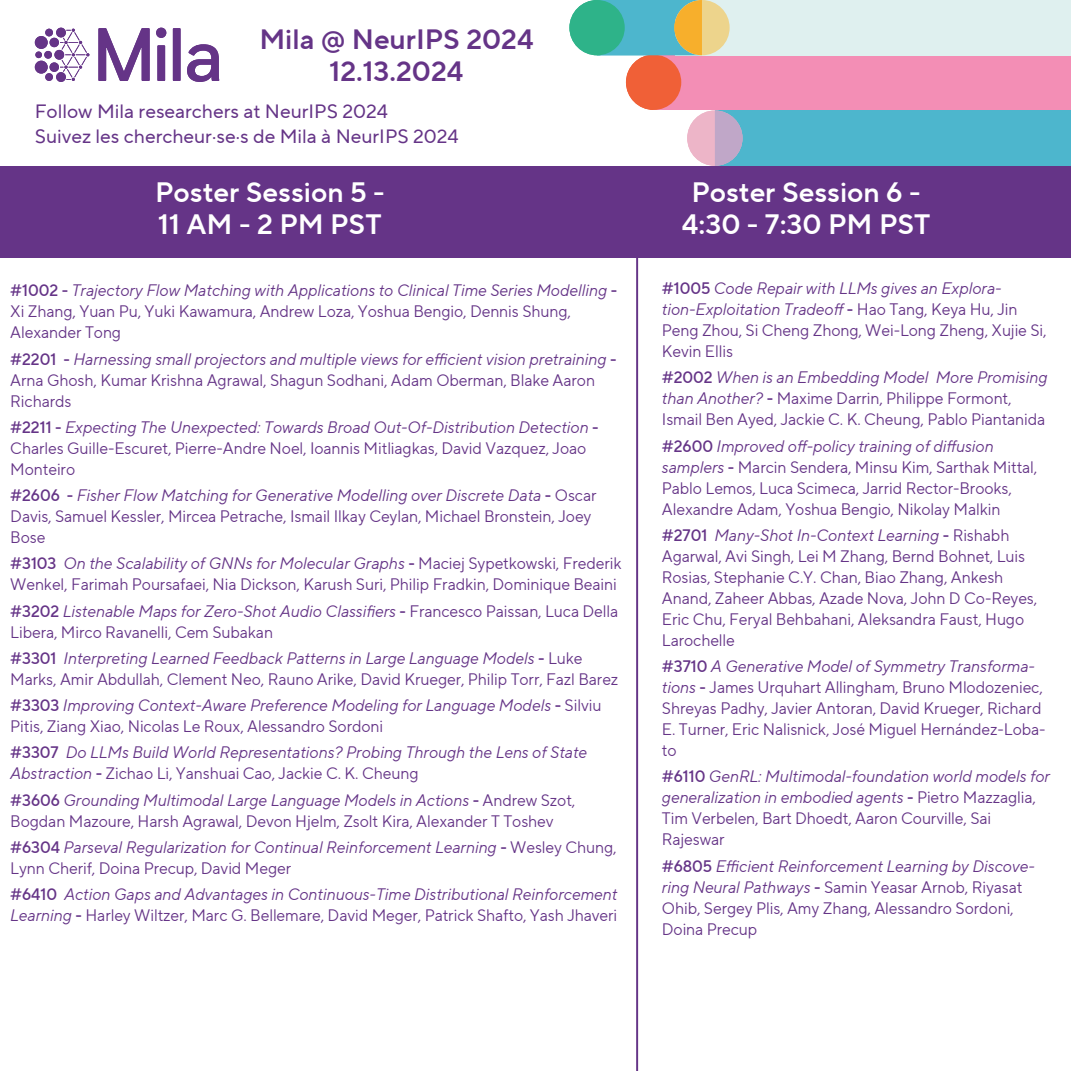
<style>
.page{position:relative;width:1071px;height:1071px;background:#fff}
.page>*{position:absolute;margin:0;border:0;box-sizing:border-box;transform-origin:0 0}
.t1{font:28px/31.5px "TT Norms Pro Dm Bd";color:#fff}
.t2{font:27.82px/31.8px "TT Norms Pro Dm Bd";color:#653487;text-align:center}
.t3{font:19.25px "TT Norms Pro";color:#653487}
.t4{font:16.62px/21px "TT Norms Pro";letter-spacing:-.005em;color:#653487;scale:.95 1}
.t5{font:italic 16.62px/21px "TT Norms Pro";letter-spacing:-.005em;color:#653487;scale:.95 1}
.s1{font-weight:500}
.s2{font-style:italic}
.s3{font-weight:500;font-style:normal}
.s4{font-style:normal}
</style>
<div class="page">
<div style="left:653px;top:55px;width:418px;height:55px;background:#f38eb5"></div>
<div style="left:626px;top:55px;width:55px;height:55px;background:#f06037;border-radius:28px"></div>
<div style="left:715px;top:110px;width:356px;height:56px;background:#4db6cd"></div>
<div style="left:687px;top:110px;width:56px;height:56px;background:#edb5c8;border-radius:28px"></div>
<svg style="left:715px;top:110px;width:28px;height:56px"></svg>
<div style="left:675px;top:0;width:396px;height:55px;background:#dff0ef"></div>
<svg style="left:603px;top:0;width:127px;height:55px;background:#96bda2"></svg>
<div style="left:569px;top:0;width:56px;height:55px;background:#2eb389;border-radius:28px"></div>
<svg style="left:98px;top:28px;width:52px;height:53px"></svg>
<svg style="left:156px;top:28px;width:10px;height:53px"></svg>
<div style="left:173px;top:28px;width:8px;height:53px;background:#653487"></div>
<svg style="left:187px;top:44px;width:32px;height:38px"></svg>
<div style="left:35px;top:36px;width:13px;height:13px;background:#653487;border-radius:50%"></div>
<div style="left:50px;top:38px;width:9px;height:9px;background:#653487;border-radius:50%"></div>
<div style="left:35px;top:51px;width:7px;height:7px;background:#653487;border-radius:50%"></div>
<div style="left:56px;top:28px;width:10px;height:9px;background:#653487;border-radius:50%"></div>
<div style="left:54px;top:50px;width:10px;height:10px;background:#653487;border-radius:50%"></div>
<div style="left:45px;top:29px;width:8px;height:7px;background:#653487;border-radius:50%"></div>
<div style="left:44px;top:51px;width:8px;height:8px;background:#653487;border-radius:50%"></div>
<svg style="left:60px;top:29px;width:29px;height:52px"></svg>
<div style="left:35px;top:61px;width:13px;height:13px;background:#653487;border-radius:50%"></div>
<div style="left:50px;top:62px;width:9px;height:10px;background:#653487;border-radius:50%"></div>
<div style="left:56px;top:72px;width:10px;height:10px;background:#653487;border-radius:50%"></div>
<div style="left:45px;top:73px;width:8px;height:8px;background:#653487;border-radius:50%"></div>
<div style="left:0;top:166px;width:1071px;height:92px;background:#653487"></div>
<hr style="left:636px;top:167px;width:2px;height:904px;background:#653487">
<h2 class="t2" style="left:259px;top:23px;width:276px">Mila @ NeurIPS 2024<br>12.13.2024</h2>
<p class="t3" style="left:35px;top:97px;width:355px">Follow Mila researchers at NeurIPS 2024</p>
<p class="t3" style="left:35px;top:123px;width:425px">Suivez les chercheur·se·s de Mila à NeurIPS 2024</p>
<h1 class="t1" style="left:155px;top:177px;width:231px">Poster Session 5 -<br>11 AM - 2 PM PST</h1>
<h1 class="t1" style="left:682px;top:177px;width:250px;text-align:center">Poster Session 6 -<br>4:30 - 7:30 PM PST</h1>
<p class="t4" style="left:10px;top:280px;width:640px"><span class="s1">#1002 -</span> <span class="s2">Trajectory Flow Matching with Applications to Clinical Time Series Modelling</span> <span class="s1">-<br></span>Xi Zhang, Yuan Pu, Yuki Kawamura, Andrew Loza, Yoshua Bengio, Dennis Shung,<br>Alexander Tong</p>
<p class="t4" style="left:10px;top:348px;width:640px"><span class="s1">#2201 -</span> <span class="s2">Harnessing small projectors and multiple views for efficient vision pretraining</span> <span class="s1">-<br></span>Arna Ghosh, Kumar Krishna Agrawal, Shagun Sodhani, Adam Oberman, Blake Aaron<br>Richards</p>
<p class="t4" style="left:10px;top:417px;width:621px"><span class="s1">#2211 -</span> <span class="s2">Expecting The Unexpected: Towards Broad Out-Of-Distribution Detection</span> <span class="s1">-<br></span>Charles Guille-Escuret, Pierre-Andre Noel, Ioannis Mitliagkas, David Vazquez, Joao<br>Monteiro</p>
<p class="t4" style="left:10px;top:485px;width:619px"><span class="s1">#2606 -</span> <span class="s2">Fisher Flow Matching for Generative Modelling over Discrete Data</span> <span class="s1">-</span> Oscar<br>Davis, Samuel Kessler, Mircea Petrache, Ismail Ilkay Ceylan, Michael Bronstein, Joey<br>Bose</p>
<p class="t4" style="left:10px;top:553px;width:645px"><span class="s1">#3103</span> <span class="s2">On the Scalability of GNNs for Molecular Graphs</span> <span class="s1">-</span> Maciej Sypetkowski, Frederik<br>Wenkel, Farimah Poursafaei, Nia Dickson, Karush Suri, Philip Fradkin, Dominique Beaini</p>
<p class="t4" style="left:10px;top:600px;width:641px"><span class="s1">#3202</span> <span class="s2">Listenable Maps for Zero-Shot Audio Classifiers</span> <span class="s1">-</span> Francesco Paissan, Luca Della<br>Libera, Mirco Ravanelli, Cem Subakan</p>
<p class="t4" style="left:10px;top:648px;width:642px"><span class="s1">#3301</span> <span class="s2">Interpreting Learned Feedback Patterns in Large Language Models</span> <span class="s1">-</span> Luke<br>Marks, Amir Abdullah, Clement Neo, Rauno Arike, David Krueger, Philip Torr, Fazl Barez</p>
<p class="t5" style="left:10px;top:695px;width:624px"><span class="s3">#3303</span> Improving Context-Aware Preference Modeling for Language Models <span class="s3">-</span> <span class="s4">Silviu<br>Pitis, Ziang Xiao, Nicolas Le Roux, Alessandro Sordoni</span></p>
<p class="t5" style="left:10px;top:742px;width:609px"><span class="s3">#3307</span> Do LLMs Build World Representations? Probing Through the Lens of State<br>Abstraction <span class="s3">-</span> <span class="s4">Zichao Li, Yanshuai Cao, Jackie C. K. Cheung</span></p>
<p class="t4" style="left:10px;top:789px;width:596px"><span class="s1">#3606</span> <span class="s2">Grounding Multimodal Large Language Models in Actions</span> <span class="s1">-</span> Andrew Szot,<br>Bogdan Mazoure, Harsh Agrawal, Devon Hjelm, Zsolt Kira, Alexander T Toshev</p>
<p class="t5" style="left:10px;top:837px;width:640px"><span class="s3">#6304</span> Parseval Regularization for Continual Reinforcement Learning <span class="s3">-</span> <span class="s4">Wesley Chung,<br>Lynn Cherif, Doina Precup, David Meger</span></p>
<p class="t5" style="left:10px;top:884px;width:641px"><span class="s3">#6410</span> Action Gaps and Advantages in Continuous-Time Distributional Reinforcement<br>Learning <span class="s3">-</span> <span class="s4">Harley Wiltzer, Marc G. Bellemare, David Meger, Patrick Shafto, Yash Jhaveri</span></p>
<p class="t4" style="left:662px;top:278px;width:406px"><span class="s1">#1005</span> <span class="s2">Code Repair with LLMs gives an Explora&shy;tion-Exploitation Tradeoff</span> <span class="s1">-</span> Hao Tang, Keya Hu, Jin Peng Zhou, Si Cheng Zhong, Wei-Long Zheng, Xujie Si, Kevin Ellis</p>
<p class="t4" style="left:662px;top:367px;width:407px"><span class="s1">#2002</span> <span class="s2">When is an Embedding Model More Promising than Another?</span> <span class="s1">-</span> Maxime Darrin, Philippe Formont,<br>Ismail Ben Ayed, Jackie C. K. Cheung, Pablo Piantanida</p>
<p class="t4" style="left:662px;top:435px;width:397px"><span class="s1">#2600</span> <span class="s2">Improved off-policy training of diffusion samplers</span> <span class="s1">-</span> Marcin Sendera, Minsu Kim, Sarthak Mittal, Pablo Lemos, Luca Scimeca, Jarrid Rector-Brooks, Alexandre Adam, Yoshua Bengio, Nikolay Malkin</p>
<p class="t4" style="left:662px;top:524px;width:397px"><span class="s1">#2701</span> <span class="s2">Many-Shot In-Context Learning</span> <span class="s1">-</span> Rishabh Agarwal, Avi Singh, Lei M Zhang, Bernd Bohnet, Luis Rosias, Stephanie C.Y. Chan, Biao Zhang, Ankesh Anand, Zaheer Abbas, Azade Nova, John D Co-Reyes, Eric Chu, Feryal Behbahani, Aleksandra Faust, Hugo Larochelle</p>
<p class="t4" style="left:662px;top:656px;width:405px"><span class="s1">#3710</span> <span class="s2">A Generative Model of Symmetry Transforma&shy;tions</span> <span class="s1">-</span> James Urquhart Allingham, Bruno Mlodozeniec, Shreyas Padhy, Javier Antoran, David Krueger, Richard E. Turner, Eric Nalisnick, José Miguel Hernández-Loba&shy;to</p>
<p class="t5" style="left:662px;top:766px;width:410px"><span class="s3">#6110</span> GenRL: Multimodal-foundation world models for generalization in embodied agents <span class="s3">-</span> <span class="s4">Pietro Mazzaglia, Tim Verbelen, Bart Dhoedt, Aaron Courville, Sai Rajeswar</span></p>
<p class="t4" style="left:662px;top:855px;width:394px"><span class="s1">#6805</span> <span class="s2">Efficient Reinforcement Learning by Discove&shy;ring Neural Pathways</span> <span class="s1">-</span> Samin Yeasar Arnob, Riyasat Ohib, Sergey Plis, Amy Zhang, Alessandro Sordoni, Doina Precup</p>
</div>
